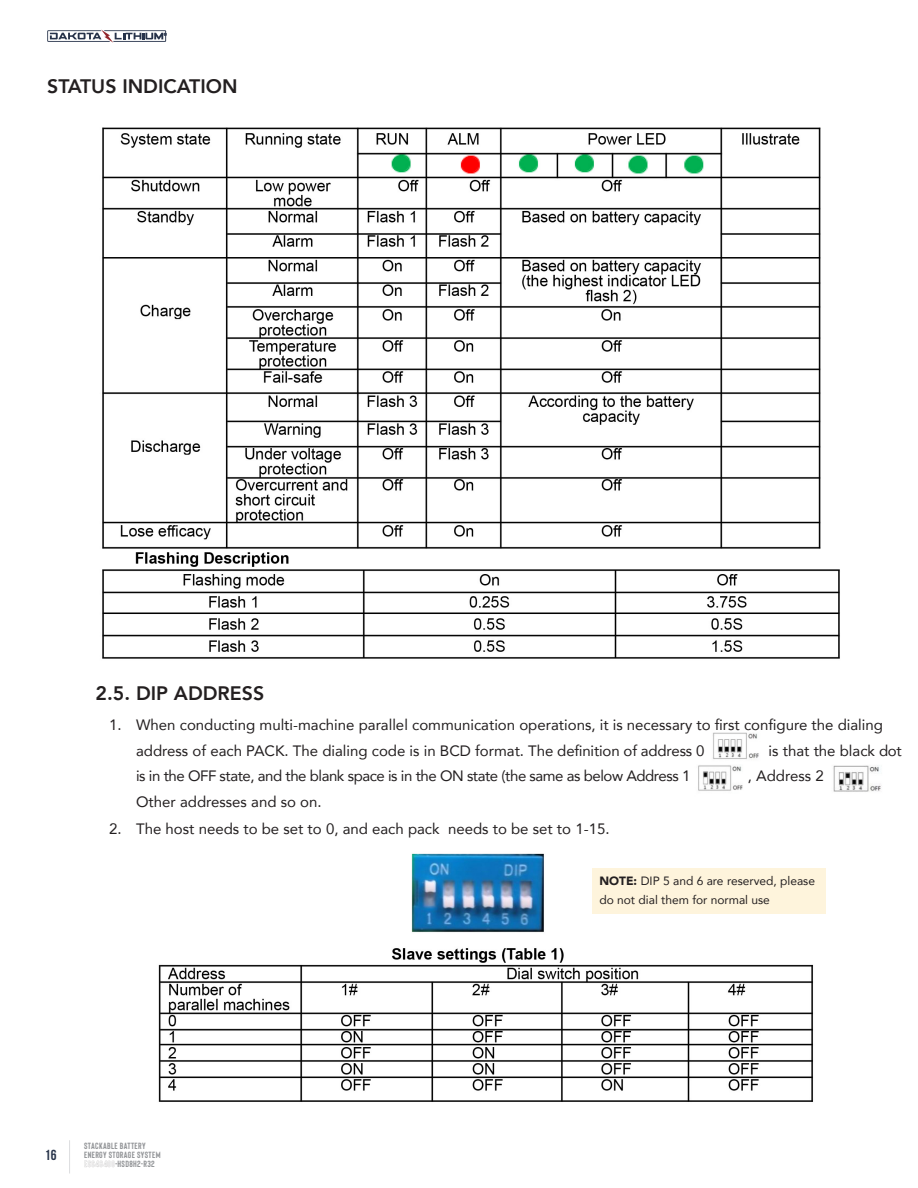
<style>
.page{position:relative;width:918px;height:1188px;background:#fff}
.page>*{position:absolute;margin:0;border:0;box-sizing:border-box;transform-origin:0 0}
.t1{font:800 19.5px "Avenir";color:#231f20}
.t2{font:15px/25.5px "Avenir";color:#231f20}
.t3{font:15px "Avenir";letter-spacing:-.03em;color:#231f20}
.t4{font:700 14.55px "Bebas Neue";color:#27334a}
.t5{font:12px/19.5px "Avenir";color:#231f20}
.t6{font:700 9px/9px "Bison";letter-spacing:.04em;color:#939598}
.s1{font-weight:900}
.s2{font-family:"Bison Thick Outline";font-weight:400;color:#231f20}
</style>
<div class="page">
<hr style="left:69px;top:1140px;width:1px;height:34px;background:#dcdddf">
<svg style="left:47px;top:30px;width:120px;height:13px"></svg>
<img style="left:102px;top:127px;width:738px;height:975px">
<img style="left:689px;top:728px;width:192px;height:74px">
<div style="left:592px;top:868px;width:234px;height:45px;background:#fef4dc"></div>
<p class="t1" style="left:47px;top:71px;width:192px">STATUS INDICATION</p>
<p class="t1" style="left:96px;top:678px;width:170px">2.5. DIP ADDRESS</p>
<p class="t2" style="left:136px;top:712px;width:748px;text-indent:-27px">1. When conducting multi-machine parallel communication operations, it is necessary to first configure the dialing address of each PACK. The dialing code is in BCD format. The definition of address 0</p>
<p class="t2" style="left:769px;top:737px;width:135px">is that the black dot</p>
<p class="t3" style="left:136px;top:764px;width:556px">is in the OFF state, and the blank space is in the ON state (the same as below Address 1</p>
<p class="t2" style="left:748px;top:763px;width:77px">, Address 2</p>
<p class="t2" style="left:136px;top:788px;width:187px">Other addresses and so on.</p>
<p class="t2" style="left:109px;top:815px;width:502px">2. The host needs to be set to 0, and each pack needs to be set to 1-15.</p>
<p class="t5" style="left:599px;top:870px;width:217px"><span class="s1">NOTE:</span> DIP 5 and 6 are reserved, please do not dial them for normal use</p>
<p class="t4" style="left:45px;top:1147px;width:13px">16</p>
<p class="t6" style="left:84px;top:1141px;width:78px">STACKABLE BATTERY<br>ENERGY STORAGE SYSTEM<br><span class="s2">ESS48400</span>-HSD8H2-R32</p>
</div>
